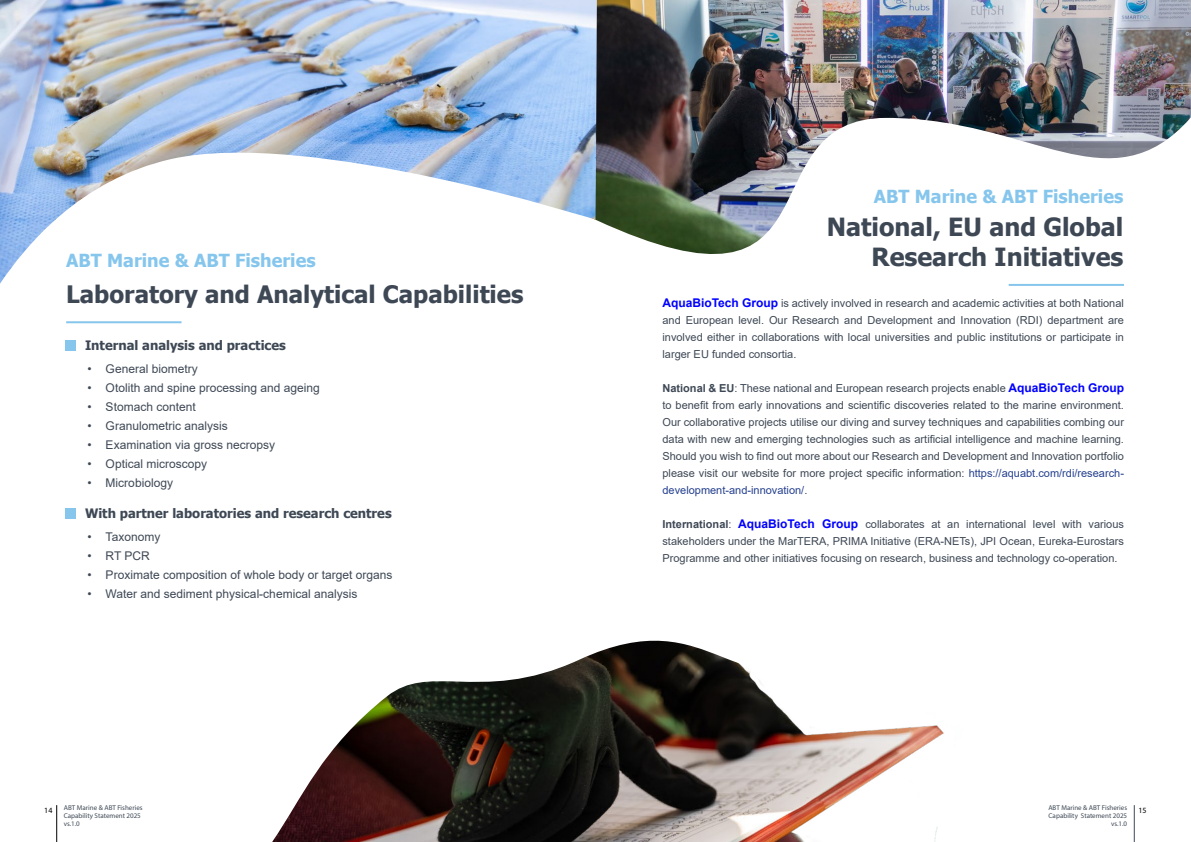
<style>
.page{position:relative;width:1191px;height:842px;background:#fff}
.page>*{position:absolute;margin:0;border:0;box-sizing:border-box;transform-origin:0 0}
.t1{font:700 25px "Tahoma";color:#3e4855}
.t2{font:700 24px "Tahoma";color:#3e4855}
.t3{font:700 18px "Tahoma";color:#86c6ed}
.t4{font:700 13px "Tahoma";color:#3e4855}
.t5{font:12px "Arial";color:#3e4855}
.t6{font:11px/17px "Arial";color:#3e4855;text-align:justify}
.t7{font:8px "Myriad Pro";color:#000}
.t8{font:7px/8px "Myriad Pro";color:#3e4855;text-align:right}
.s1{font-weight:700;font-size:12px;color:#00f}
.s2{font-weight:700}
.s3{color:#25408f}
</style>
<div class="page">
<img style="left:597px;top:0;width:594px;height:254px">
<img style="left:0;top:0;width:597px;height:284px">
<img style="left:272px;top:640px;width:862px;height:202px">
<hr style="left:56px;top:805px;width:1px;height:37px;background:#000">
<hr style="left:1134px;top:805px;width:1px;height:37px;background:#3e4855">
<hr style="left:66px;top:321px;width:115px;height:2px;background:#86c6ed">
<hr style="left:1008px;top:284px;width:116px;height:2px;background:#86c6ed">
<div style="left:65px;top:340px;width:11px;height:11px;background:#86c6ed"></div>
<div style="left:65px;top:508px;width:11px;height:10px;background:#86c6ed"></div>
<h3 class="t3" style="left:873px;top:184px;width:251px">ABT Marine &amp; ABT Fisheries</h3>
<h1 class="t1" style="left:827px;top:209px;width:298px">National, EU and Global</h1>
<h3 class="t3" style="left:66px;top:248px;width:251px">ABT Marine &amp; ABT Fisheries</h3>
<h1 class="t1" style="left:871px;top:239px;width:253px">Research Initiatives</h1>
<h2 class="t2" style="left:66px;top:278px;width:459px">Laboratory and Analytical Capabilities</h2>
<p class="t4" style="left:85px;top:336px;width:202px">Internal analysis and practices</p>
<p class="t5" style="left:88px;top:361px;width:112px">• General biometry</p>
<p class="t5" style="left:88px;top:380px;width:234px">• Otolith and spine processing and ageing</p>
<p class="t5" style="left:88px;top:399px;width:110px">• Stomach content</p>
<p class="t5" style="left:88px;top:418px;width:142px">• Granulometric analysis</p>
<p class="t5" style="left:88px;top:437px;width:189px">• Examination via gross necropsy</p>
<p class="t5" style="left:88px;top:456px;width:121px">• Optical microscopy</p>
<p class="t5" style="left:88px;top:475px;width:87px">• Microbiology</p>
<p class="t4" style="left:85px;top:504px;width:308px">With partner laboratories and research centres</p>
<p class="t5" style="left:88px;top:528px;width:74px">• Taxonomy</p>
<p class="t5" style="left:88px;top:547px;width:64px">• RT PCR</p>
<p class="t5" style="left:88px;top:566px;width:306px">• Proximate composition of whole body or target organs</p>
<p class="t5" style="left:88px;top:585px;width:271px">• Water and sediment physical-chemical analysis</p>
<p class="t6" style="left:662px;top:294px;width:463px"><span class="s1">AquaBioTech Group</span> is actively involved in research and academic activities at both National and European level. Our Research and Development and Innovation (RDI) department are involved either in collaborations with local universities and public institutions or participate in larger EU funded consortia.</p>
<p class="t6" style="left:662px;top:379px;width:463px"><span class="s2">National &amp; EU</span>: These national and European research projects enable <span class="s1">AquaBioTech Group </span>to benefit from early innovations and scientific discoveries related to the marine environment.<br>Our collaborative projects utilise our diving and survey techniques and capabilities combing our data with new and emerging technologies such as artificial intelligence and machine learning.<br>Should you wish to find out more about our Research and Development and Innovation portfolio please visit our website for more project specific information: <span class="s3">https://aquabt.com/rdi/research&shy;development-and-innovation/</span>.</p>
<p class="t6" style="left:662px;top:515px;width:463px"><span class="s2">International</span>: <span class="s1">AquaBioTech Group</span> collaborates at an international level with various stakeholders under the MarTERA, PRIMA Initiative (ERA-NETs), JPI Ocean, Eureka-Eurostars Programme and other initiatives focusing on research, business and technology co-operation.</p>
<p class="t7" style="left:44px;top:805px;width:10px">14</p>
<p class="t8" style="left:64px;top:804px;width:80px;text-align:left">ABT Marine &amp; ABT Fisheries<br>Capability Statement 2025 vs.1.0</p>
<p class="t8" style="left:1048px;top:804px;width:80px">ABT Marine &amp; ABT Fisheries<br>Capability Statement 2025 vs.1.0</p>
<p class="t7" style="left:1138px;top:805px;width:10px">15</p>
</div>
